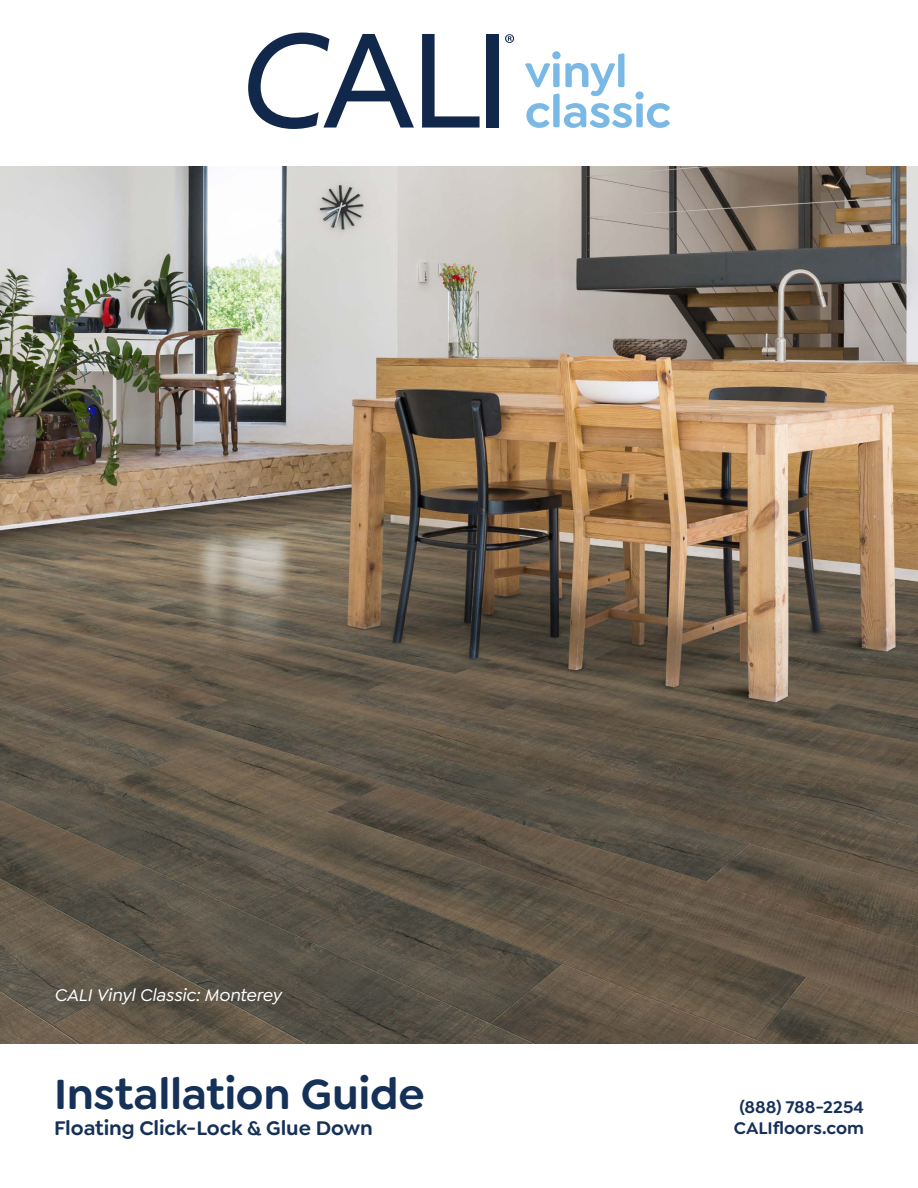
<style>
.page{position:relative;width:918px;height:1188px;background:#fff}
.page>*{position:absolute;margin:0;border:0;box-sizing:border-box;transform-origin:0 0}
.t1{font:600 45px "Goldplay";letter-spacing:-.005em;color:#163158}
.t2{font:600 21px "Goldplay";letter-spacing:-.005em;color:#163158}
.t3{font:600 18px/21px "Goldplay";color:#163158}
.t4{font:italic 500 18px "Goldplay";letter-spacing:-.005em;color:#fff}
</style>
<div class="page">
<img style="left:0;top:166px;width:918px;height:877px">
<svg style="left:248px;top:33px;width:166px;height:96px"></svg>
<svg style="left:422px;top:34px;width:58px;height:94px"></svg>
<div style="left:487px;top:34px;width:12px;height:94px;background:#12284b"></div>
<svg style="left:505px;top:34px;width:9px;height:9px"></svg>
<svg style="left:525px;top:51px;width:145px;height:77px"></svg>
<p class="t4" style="left:54px;top:985px;width:229px">CALI Vinyl Classic: Monterey</p>
<h1 class="t1" style="left:54px;top:1067px;width:372px">Installation Guide</h1>
<p class="t2" style="left:54px;top:1115px;width:320px">Floating Click-Lock &amp; Glue Down</p>
<p class="t3" style="left:734px;top:1096px;width:132px">(888) 788-2254<br>CALIfloors.com</p>
</div>
